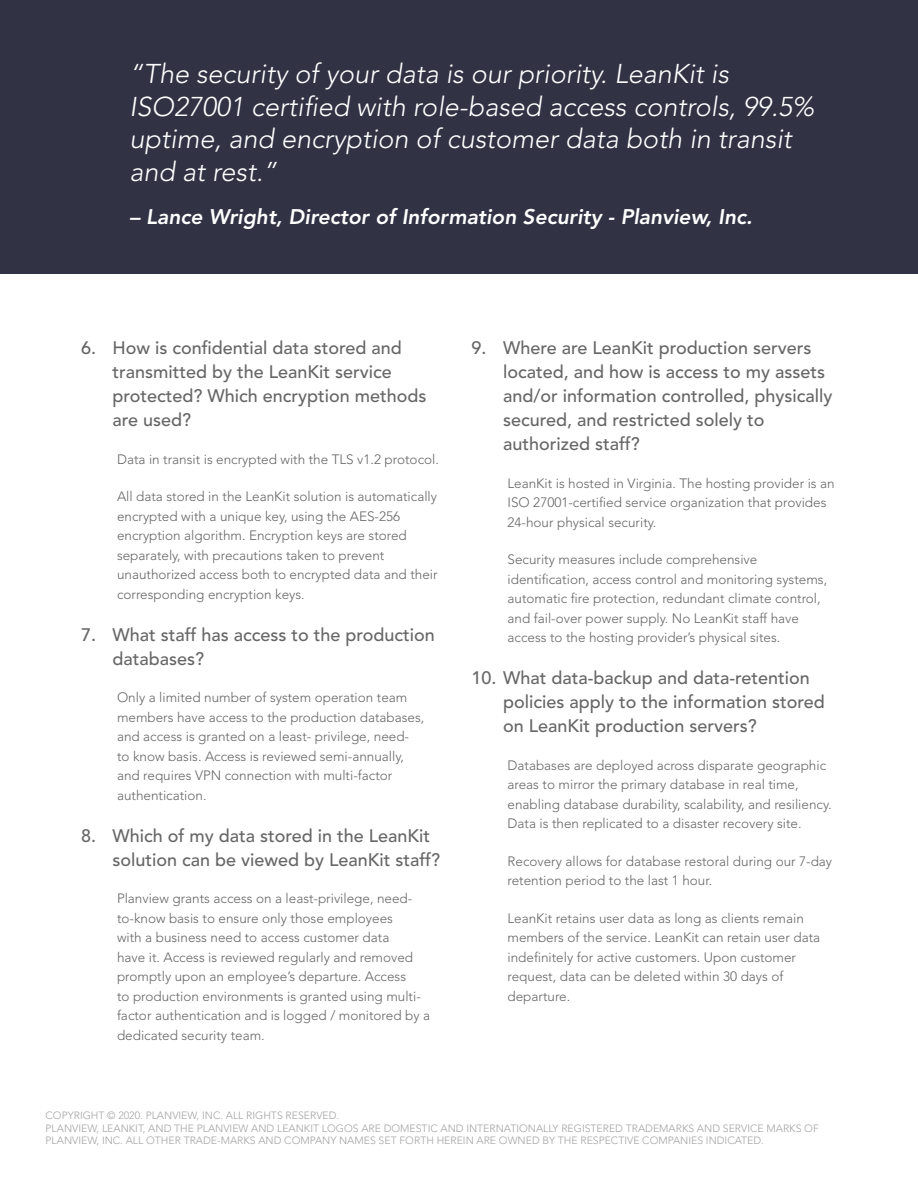
<style>
.page{position:relative;width:918px;height:1188px;background:#fff}
.page>*{position:absolute;margin:0;border:0;box-sizing:border-box;transform-origin:0 0}
.t1{font:italic 300 27px/32.4px "Avenir LT Std";color:#fff}
.t2{font:italic 800 21px "Avenir LT Std";color:#fff}
.t3{font:500 18px/24px "Avenir LT Std";color:#666}
.t4{font:300 13.5px/19.5px "Avenir LT Std";color:#666}
.t5{font:300 10.5px/12.6px "Avenir LT Std";color:#a3a3a3}
</style>
<div class="page">
<div style="left:0;top:0;width:918px;height:273px;background:#313244"></div>
<h1 class="t1" style="left:130px;top:58px;width:686px">“The security of your data is our priority. LeanKit is ISO27001 certified with role-based access controls, 99.5% uptime, and encryption of customer data both in transit and at rest.”</h1>
<h2 class="t2" style="left:130px;top:204px;width:624px">– Lance Wright, Director of Information Security - Planview, Inc.</h2>
<h3 class="t3" style="left:112px;top:336px;width:316px;text-indent:-32px">6. How is confidential data stored and transmitted by the LeanKit service protected? Which encryption methods are used?</h3>
<p class="t4" style="left:117px;top:449px;width:323px">Data in transit is encrypted with the TLS v1.2 protocol.</p>
<p class="t4" style="left:117px;top:487px;width:322px">All data stored in the LeanKit solution is automatically encrypted with a unique key, using the AES-256 encryption algorithm. Encryption keys are stored separately, with precautions taken to prevent unauthorized access both to encrypted data and their corresponding encryption keys.</p>
<h3 class="t3" style="left:112px;top:623px;width:324px;text-indent:-32px">7. What staff has access to the production databases?</h3>
<p class="t4" style="left:117px;top:688px;width:309px">Only a limited number of system operation team members have access to the production databases, and access is granted on a least- privilege, need&shy;to know basis. Access is reviewed semi-annually, and requires VPN connection with multi-factor authentication.</p>
<h3 class="t3" style="left:112px;top:824px;width:329px;text-indent:-32px">8. Which of my data stored in the LeanKit solution can be viewed by LeanKit staff?</h3>
<p class="t4" style="left:117px;top:889px;width:315px">Planview grants access on a least-privilege, need&shy;to-know basis to ensure only those employees<br>with a business need to access customer data<br>have it. Access is reviewed regularly and removed promptly upon an employee’s departure. Access<br>to production environments is granted using multi&shy;factor authentication and is logged / monitored by a dedicated security team.</p>
<h3 class="t3" style="left:503px;top:336px;width:331px;text-indent:-32px">9. Where are LeanKit production servers located, and how is access to my assets and/or information controlled, physically secured, and restricted solely to authorized staff?</h3>
<p class="t4" style="left:508px;top:473px;width:329px">LeanKit is hosted in Virginia. The hosting provider is an<br>ISO 27001-certified service organization that provides<br>24-hour physical security.</p>
<p class="t4" style="left:508px;top:550px;width:321px">Security measures include comprehensive identification, access control and monitoring systems, automatic fire protection, redundant climate control, and fail-over power supply. No LeanKit staff have access to the hosting provider’s physical sites.</p>
<h3 class="t3" style="left:503px;top:666px;width:323px;text-indent:-32px">10. What data-backup and data-retention policies apply to the information stored on LeanKit production servers?</h3>
<p class="t4" style="left:508px;top:755px;width:326px">Databases are deployed across disparate geographic areas to mirror the primary database in real time, enabling database durability, scalability, and resiliency.<br>Data is then replicated to a disaster recovery site.</p>
<p class="t4" style="left:508px;top:851px;width:326px">Recovery allows for database restoral during our 7-day retention period to the last 1 hour.</p>
<p class="t4" style="left:508px;top:908px;width:314px">LeanKit retains user data as long as clients remain members of the service. LeanKit can retain user data indefinitely for active customers. Upon customer request, data can be deleted within 30 days of departure.</p>
<p class="t5" style="left:46px;top:1109px;width:775px">COPYRIGHT © 2020. PLANVIEW, INC. ALL RIGHTS RESERVED.<br>PLANVIEW, LEANKIT, AND THE PLANVIEW AND LEANKIT LOGOS ARE DOMESTIC AND INTERNATIONALLY REGISTERED TRADEMARKS AND SERVICE MARKS OF<br>PLANVIEW, INC. ALL OTHER TRADE-MARKS AND COMPANY NAMES SET FORTH HEREIN ARE OWNED BY THE RESPECTIVE COMPANIES INDICATED.</p>
</div>
